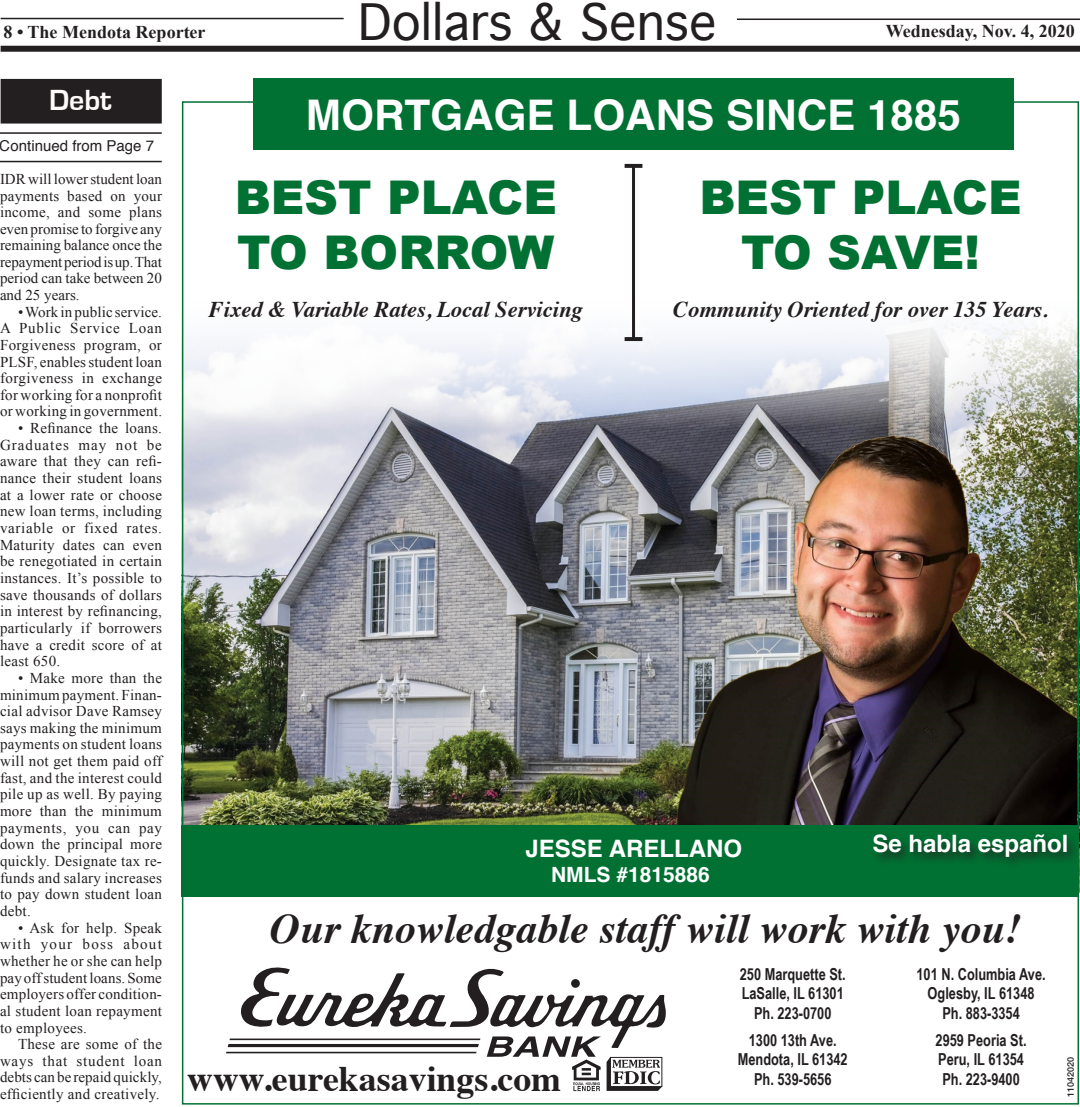
<style>
.page{position:relative;width:1080px;height:1107px;background:#fff}
.page>*{position:absolute;margin:0;border:0;box-sizing:border-box;transform-origin:0 0}
.t1{font:48px "Geneva";color:#231f20}
.t2{font:900 46.5px/55.8px "Arial";color:#007132}
.t3{font:700 42.3px "Helvetica";color:#fff}
.t4{font:italic 700 42px "Times";color:#231f20}
.t5{font:700 35.85px "Times";color:#231f20}
.No_indent{font:700 30px "Eurostile";color:#fefcfa}
.t6{font:700 24px "Helvetica";color:#fff}
.t7{font:italic 700 22.5px "Times";color:#231f20}
.t8{font:700 21px "Helvetica";color:#fff}
.t9{font:700 18px "Times New Roman";color:#231f20}
.t10{font:700 16.5px/19.8px "Arial Narrow";color:#231f20;text-align:center;scale:.95 1}
.NORMAL_Body_Copy{font:15px/16.6px "Times New Roman";letter-spacing:.02em;color:#231f20;text-align:justify}
.No_indent-2{font:15px "Helvetica";color:#231f20}
.t11{font:500 9px "Helvetica Neue";color:#231f20}
</style>
<div class="page">
<div style="left:1px;top:46px;width:1078px;height:6px;background:#231f20"></div>
<hr style="left:1px;top:18px;width:342px;height:1px;background:#231f20">
<hr style="left:737px;top:19px;width:342px;height:1px;background:#231f20">
<img style="left:185px;top:321px;width:890px;height:504px">
<img style="left:655px;top:403px;width:421px;height:422px">
<div style="left:253px;top:79px;width:760px;height:71px;background:#007132"></div>
<div style="left:182px;top:825px;width:896px;height:71px;background:#007132"></div>
<div style="left:870px;top:831px;width:208px;height:39px;background:#231f20;opacity:.75"></div>
<hr style="left:632px;top:166px;width:3px;height:173px;background:#231f20">
<svg style="left:624px;top:164px;width:18px;height:4px"></svg>
<svg style="left:624px;top:337px;width:18px;height:4px"></svg>
<svg style="left:226px;top:968px;width:439px;height:123px"></svg>
<div style="left:1px;top:80px;width:160px;height:43px;background:#231f20"></div>
<div style="left:1px;top:79px;width:161px;height:45px;border:2px solid #231f20"></div>
<hr style="left:0;top:132px;width:162px;height:2px;background:#231f20">
<hr style="left:0;top:161px;width:162px;height:1px;background:#231f20">
<p class="t9" style="left:4px;top:19px;width:203px">8 • The Mendota Reporter</p>
<p class="No_indent" style="left:49px;top:84px;width:64px">Debt</p>
<p class="No_indent-2" style="left:0;top:135px;width:156px">Continued from Page 7</p>
<h1 class="t1" style="left:358px;top:-4px;width:360px">Dollars &amp; Sense</h1>
<p class="t9" style="left:885px;top:18px;width:191px">Wednesday, Nov. 4, 2020</p>
<p class="t3" style="left:306px;top:81px;width:656px">MORTGAGE LOANS SINCE 1885</p>
<p class="NORMAL_Body_Copy" style="left:0;top:171px;width:163px">IDR will lower student loan payments based on your income, and some plans even promise to forgive any remaining balance once the repayment period is up. That period can take between 20 and 25 years.</p>
<p class="NORMAL_Body_Copy" style="left:0;top:303px;width:164px;text-indent:18px">• Work in public service.<br>A Public Service Loan Forgiveness program, or PLSF, enables student loan forgiveness in exchange for working for a nonprofit or working in government.</p>
<p class="NORMAL_Body_Copy" style="left:0;top:420px;width:163px;text-indent:18px">• Refinance the loans.<br>Graduates may not be aware that they can refi&shy;nance their student loans at a lower rate or choose new loan terms, including variable or fixed rates.<br>Maturity dates can even be renegotiated in certain instances. It’s possible to save thousands of dollars in interest by refinancing, particularly if borrowers have a credit score of at least 650.</p>
<p class="NORMAL_Body_Copy" style="left:0;top:669px;width:163px;text-indent:18px">• Make more than the minimum payment. Finan&shy;cial advisor Dave Ramsey says making the minimum payments on student loans will not get them paid off fast, and the interest could pile up as well. By paying more than the minimum payments, you can pay down the principal more quickly. Designate tax re&shy;funds and salary increases to pay down student loan debt.</p>
<p class="NORMAL_Body_Copy" style="left:0;top:919px;width:163px;text-indent:18px">• Ask for help. Speak with your boss about whether he or she can help pay off student loans. Some employers offer condition&shy;al student loan repayment to employees.</p>
<p class="NORMAL_Body_Copy" style="left:0;top:1036px;width:163px;text-indent:18px">These are some of the ways that student loan debts can be repaid quickly, efficiently and creatively.</p>
<p class="t2" style="left:235px;top:168px;width:324px">BEST PLACE<br>TO BORROW</p>
<p class="t7" style="left:209px;top:288px;width:375px">Fixed &amp; Variable Rates, Local Servicing</p>
<p class="t2" style="left:699px;top:168px;width:324px;text-align:center">BEST PLACE<br>TO SAVE!</p>
<p class="t7" style="left:673px;top:288px;width:376px">Community Oriented for over 135 Years.</p>
<p class="t6" style="left:525px;top:829px;width:218px">JESSE ARELLANO</p>
<p class="t8" style="left:551px;top:858px;width:160px">NMLS #1815886</p>
<p class="t6" style="left:872px;top:825px;width:198px">Se habla español</p>
<p class="t4" style="left:270px;top:889px;width:752px">Our knowledgable staff will work with you!</p>
<p class="t5" style="left:187px;top:1045px;width:375px">www.eurekasavings.com</p>
<p class="t10" style="left:739px;top:963px;width:113px">250 Marquette St.<br>LaSalle, IL 61301<br>Ph. 223-0700</p>
<p class="t10" style="left:737px;top:1029px;width:117px">1300 13th Ave.<br>Mendota, IL 61342<br>Ph. 539-5656</p>
<p class="t10" style="left:916px;top:963px;width:137px">101 N. Columbia Ave.<br>Oglesby, IL 61348<br>Ph. 883-3354</p>
<p class="t10" style="left:935px;top:1029px;width:97px;text-align:left">2959 Peoria St.<br>Peru, IL 61354<br>Ph. 223-9400</p>
<p class="t11" style="left:1063px;top:1097px;width:42px;rotate:-90deg">11042020</p>
</div>
